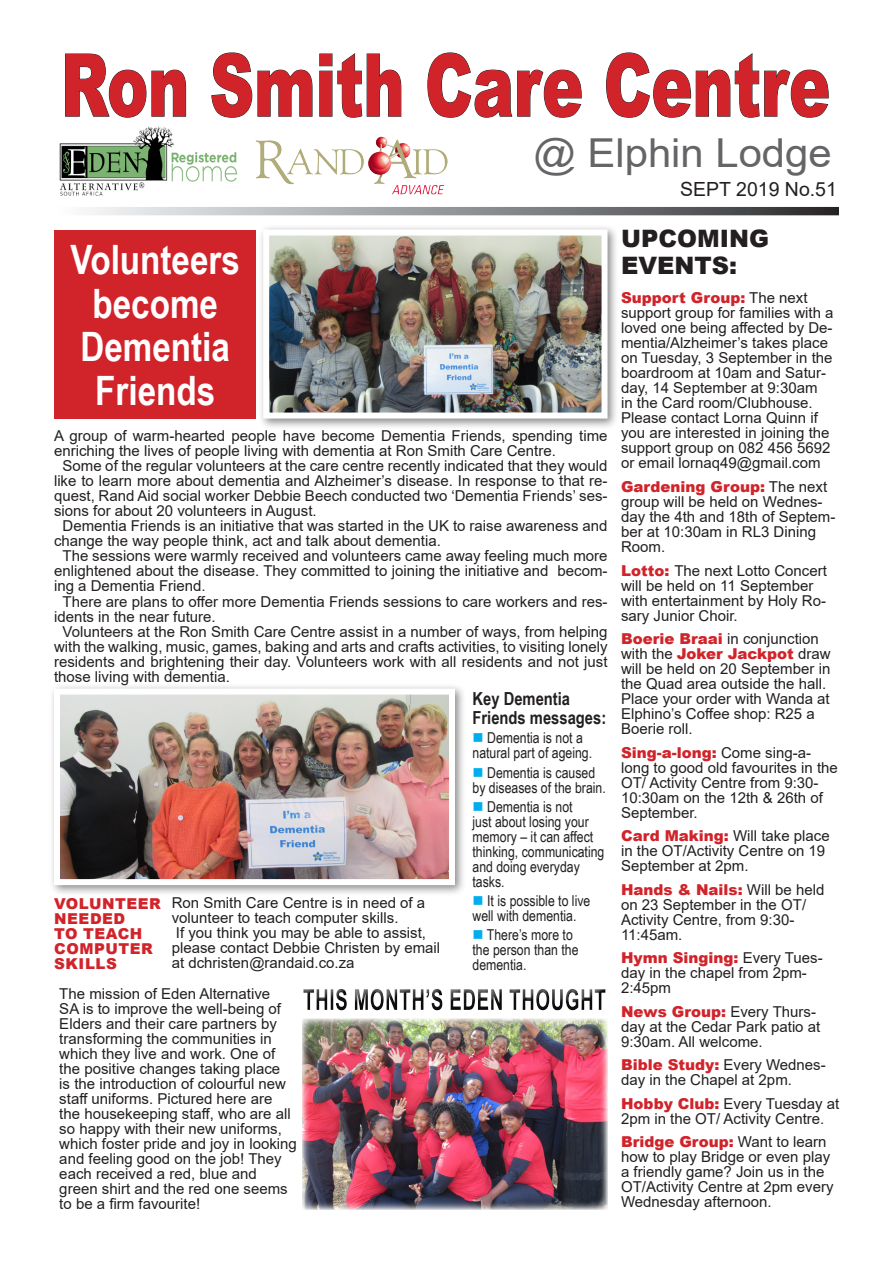
<style>
.page{position:relative;width:893px;height:1263px;background:#fff}
.page>*{position:absolute;margin:0;border:0;box-sizing:border-box;transform-origin:0 0}
.t1{font:900 86.85px "Arial";color:#d1232a;scale:.71 1}
.t2{font:700 40.5px/43.5px "Arial Narrow";color:#fff;text-align:center}
.t3{font:39.9px "Arial";color:#656568;scale:1.05 1}
.t4{font:900 24px/27px "Arial";color:#231f20}
.t5{font:19.5px "Arial";color:#231f20}
.t6{font:700 18px/19.5px "Arial Narrow";color:#231f20}
.t7{font:15px/15px "Arial";color:#231f20}
.t8{font:15px/15px "Arial Narrow";color:#231f20}
.t9{font:900 15px/15px "Arial";letter-spacing:.035em;color:#d1232a}
.s1{color:#00aeef}
.s2{font-weight:900;color:#d1232a}
</style>
<div class="page">
<div style="left:54px;top:230px;width:202px;height:188px;background:#d1232a"></div>
<svg style="left:88px;top:213px;width:751px;height:2px;background:#8f9093"></svg>
<svg style="left:88px;top:207px;width:751px;height:6px;background:#8f9093"></svg>
<img style="left:256px;top:136px;width:191px;height:59px">
<svg style="left:65px;top:53px;width:121px;height:65px"></svg>
<svg style="left:211px;top:52px;width:102px;height:66px"></svg>
<svg style="left:319px;top:53px;width:83px;height:65px"></svg>
<svg style="left:427px;top:52px;width:155px;height:66px"></svg>
<svg style="left:606px;top:52px;width:223px;height:66px"></svg>
<img style="left:59px;top:126px;width:178px;height:70px">
<img style="left:302px;top:1024px;width:306px;height:185px">
<div style="left:290px;top:977px;width:354px;height:47px;background:#231f20;opacity:.75"></div>
<div style="left:293px;top:978px;width:321px;height:39px;background:#fff"></div>
<div style="left:294px;top:982px;width:323px;height:39px;background:#231f20;opacity:.75"></div>
<div style="left:258px;top:224px;width:361px;height:205px;background:#231f20;opacity:.53"></div>
<img style="left:270px;top:237px;width:331px;height:174px">
<div style="left:263px;top:230px;width:345px;height:188px;border:6px solid #fff"></div>
<div style="left:49px;top:683px;width:417px;height:213px;background:#231f20;opacity:.51"></div>
<img style="left:61px;top:695px;width:387px;height:183px">
<div style="left:54px;top:688px;width:401px;height:197px;border:6px solid #fff"></div>
<p class="t1" style="left:61px;top:22px;width:1085px">Ron Smith Care Centre</p>
<p class="t3" style="left:533px;top:125px;width:286px">@ Elphin Lodge</p>
<p class="t5" style="left:680px;top:175px;width:158px">SEPT 2019 No.51</p>
<p class="t2" style="left:71px;top:236px;width:171px">Volunteers become<br>Dementia<br>Friends</p>
<p class="t7" style="left:54px;top:429px;width:555px">A group of warm-hearted people have become Dementia Friends, spending time enriching the lives of people living with dementia at Ron Smith Care Centre.</p>
<p class="t7" style="left:54px;top:459px;width:555px;text-align:justify;text-indent:9px">Some of the regular volunteers at the care centre recently indicated that they would like to learn more about dementia and Alzheimer’s disease. In response to that re&shy;quest, Rand Aid social worker Debbie Beech conducted two ‘Dementia Friends’ ses&shy;sions for about 20 volunteers in August.</p>
<p class="t7" style="left:54px;top:519px;width:555px;text-indent:9px">Dementia Friends is an initiative that was started in the UK to raise awareness and change the way people think, act and talk about dementia.</p>
<p class="t7" style="left:54px;top:549px;width:555px;text-align:justify;text-indent:9px">The sessions were warmly received and volunteers came away feeling much more enlightened about the disease. They committed to joining the initiative and becom&shy;ing a Dementia Friend.</p>
<p class="t7" style="left:54px;top:594px;width:555px;text-indent:9px">There are plans to offer more Dementia Friends sessions to care workers and res&shy;idents in the near future.</p>
<p class="t7" style="left:54px;top:624px;width:555px;text-align:justify;text-indent:9px">Volunteers at the Ron Smith Care Centre assist in a number of ways, from helping with the walking, music, games, baking and arts and crafts activities, to visiting lonely residents and brightening their day. Volunteers work with all residents and not just those living with dementia.</p>
<p class="t9" style="left:54px;top:896px;width:108px">VOLUNTEER<br>NEEDED</p>
<p class="t9" style="left:54px;top:926px;width:90px">TO TEACH</p>
<p class="t9" style="left:54px;top:941px;width:100px">COMPUTER<br>SKILLS</p>
<p class="t7" style="left:172px;top:895px;width:255px">Ron Smith Care Centre is in need of a volunteer to teach computer skills.</p>
<p class="t7" style="left:172px;top:925px;width:270px">If you think you may be able to assist, please contact Debbie Christen by email at dchristen@randaid.co.za</p>
<p class="t7" style="left:59px;top:986px;width:239px">The mission of Eden Alternative<br>SA is to improve the well-being of<br>Elders and their care partners by transforming the communities in which they live and work. One of the positive changes taking place<br>is the introduction of colourful new staff uniforms. Pictured here are the housekeeping staff, who are all so happy with their new uniforms, which foster pride and joy in looking and feeling good on the job! They each received a red, blue and green shirt and the red one seems to be a firm favourite!</p>
<p class="t6" style="left:472px;top:688px;width:135px">Key Dementia<br>Friends messages:</p>
<p class="t8" style="left:472px;top:730px;width:121px"><span class="s1">■</span> Dementia is not a natural part of ageing.</p>
<p class="t8" style="left:472px;top:764px;width:135px"><span class="s1">■</span> Dementia is caused by diseases of the brain.</p>
<p class="t8" style="left:472px;top:799px;width:133px"><span class="s1">■</span> Dementia is not<br>just about losing your memory – it can affect thinking, communicating and doing everyday tasks.</p>
<p class="t8" style="left:472px;top:893px;width:119px"><span class="s1">■</span> It is possible to live well with dementia.</p>
<p class="t8" style="left:472px;top:927px;width:108px"><span class="s1">■</span> There’s more to the person than the dementia.</p>
<p class="t4" style="left:621px;top:224px;width:149px">UPCOMING<br>EVENTS:</p>
<p class="t7" style="left:621px;top:291px;width:214px"><span class="s2">Support Group:</span> The next support group for families with a loved one being affected by De&shy;mentia/Alzheimer’s takes place on Tuesday, 3 September in the boardroom at 10am and Satur&shy;day, 14 September at 9:30am<br>in the Card room/Clubhouse.<br>Please contact Lorna Quinn if you are interested in joining the support group on 082 456 5692 or email lornaq49@gmail.com</p>
<p class="t7" style="left:621px;top:479px;width:216px"><span class="s2">Gardening Group:</span> The next group will be held on Wednes&shy;day the 4th and 18th of Septem&shy;ber at 10:30am in RL3 Dining<br>Room.</p>
<p class="t7" style="left:621px;top:563px;width:207px"><span class="s2">Lotto:</span> The next Lotto Concert will be held on 11 September with entertainment by Holy Ro&shy;sary Junior Choir.</p>
<p class="t7" style="left:621px;top:631px;width:211px"><span class="s2">Boerie Braai</span> in conjunction with the <span class="s2">Joker Jackpot</span> draw will be held on 20 September in the Quad area outside the hall.<br>Place your order with Wanda at<br>Elphino’s Coffee shop: R25 a<br>Boerie roll.</p>
<p class="t7" style="left:621px;top:745px;width:218px"><span class="s2">Sing-a-long:</span> Come sing-a&shy;long to good old favourites in the<br>OT/ Activity Centre from 9:30-<br>10:30am on the 12th &amp; 26th of<br>September.</p>
<p class="t7" style="left:621px;top:828px;width:210px"><span class="s2">Card Making:</span> Will take place in the OT/Activity Centre on 19<br>September at 2pm.</p>
<p class="t7" style="left:621px;top:882px;width:205px"><span class="s2">Hands &amp; Nails:</span> Will be held on 23 September in the OT/<br>Activity Centre, from 9:30-<br>11:45am.</p>
<p class="t7" style="left:621px;top:950px;width:203px"><span class="s2">Hymn Singing:</span> Every Tues&shy;day in the chapel from 2pm-<br>2:45pm</p>
<p class="t7" style="left:621px;top:1004px;width:201px"><span class="s2">News Group:</span> Every Thurs&shy;day at the Cedar Park patio at<br>9:30am. All welcome.</p>
<p class="t7" style="left:621px;top:1057px;width:206px"><span class="s2">Bible Study:</span> Every Wednes&shy;day in the Chapel at 2pm.</p>
<p class="t7" style="left:621px;top:1096px;width:220px"><span class="s2">Hobby Club:</span> Every Tuesday at<br>2pm in the OT/ Activity Centre.</p>
<p class="t7" style="left:621px;top:1134px;width:214px"><span class="s2">Bridge Group:</span> Want to learn how to play Bridge or even play a friendly game? Join us in the<br>OT/Activity Centre at 2pm every<br>Wednesday afternoon.</p>
</div>
